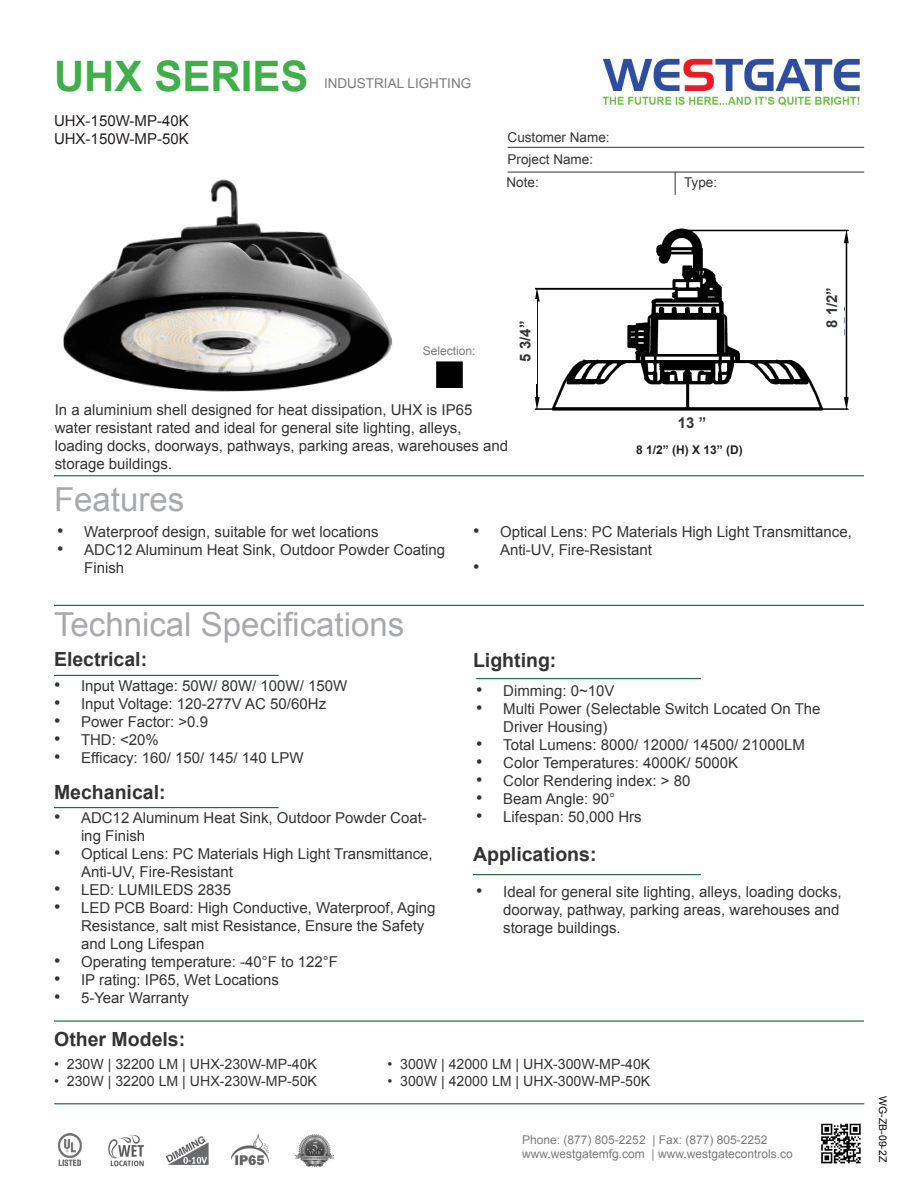
<style>
.page{position:relative;width:918px;height:1188px;background:#fff}
.page>*{position:absolute;margin:0;border:0;box-sizing:border-box;transform-origin:0 0}
.t1{font:700 42px "Arial";color:#40ae49}
.t2{font:33px "Arial";color:#a8a9ad}
.t3{font:700 19.5px "Arial";color:#333}
.t4{font:18px "Arial";color:#333}
.t5{font:15px/18px "Arial";color:#333}
.t6{font:15px "Arial";color:#231f20}
.t7{font:700 15px "Arial";color:#333}
.t8{font:14.1px "Arial";color:#333}
.t9{font:13.5px "Arial";color:#333}
.t10{font:13.5px "Arial";color:#787a7d}
.t11{font:12px "Arial";color:#787a7d}
.t12{font:700 12px "Arial";color:#231f20}
.t13{font:10.5px "Arial";color:#040503}
.s1{font-size:18px}
</style>
<div class="page">
<hr style="left:54px;top:475px;width:810px;height:1px;background:#0d6736">
<hr style="left:508px;top:147px;width:356px;height:1px;background:#333">
<svg style="left:675px;top:173px;width:1px;height:22px"></svg>
<hr style="left:508px;top:172px;width:356px;height:1px;background:#333">
<hr style="left:54px;top:605px;width:810px;height:1px;background:#0d6736">
<hr style="left:54px;top:675px;width:225px;height:1px;background:#0d6736">
<hr style="left:54px;top:807px;width:225px;height:1px;background:#0d6736">
<hr style="left:473px;top:874px;width:228px;height:1px;background:#0d6736">
<img style="left:602px;top:58px;width:258px;height:48px">
<hr style="left:476px;top:678px;width:225px;height:1px;background:#0d6736">
<hr style="left:54px;top:1103px;width:810px;height:1px;background:#0d6736">
<hr style="left:54px;top:1021px;width:810px;height:1px;background:#0d6736">
<div style="left:437px;top:362px;width:25px;height:26px;background:#000"></div>
<img style="left:821px;top:1123px;width:40px;height:41px">
<img style="left:58px;top:1134px;width:24px;height:32px">
<img style="left:231px;top:1134px;width:38px;height:32px">
<img style="left:295px;top:1134px;width:39px;height:33px">
<img style="left:166px;top:1136px;width:43px;height:29px">
<img style="left:108px;top:1134px;width:36px;height:33px">
<img style="left:534px;top:228px;width:315px;height:183px">
<div style="left:519px;top:299px;width:18px;height:84px;background:#fff"></div>
<div style="left:826px;top:274px;width:18px;height:67px;background:#fff"></div>
<img style="left:63px;top:179px;width:330px;height:213px">
<p class="t1" style="left:54px;top:49px;width:256px">UHX SERIES</p>
<p class="t6" style="left:54px;top:111px;width:136px">UHX-150W-MP-40K</p>
<p class="t6" style="left:54px;top:129px;width:136px">UHX-150W-MP-50K</p>
<p class="t10" style="left:324px;top:74px;width:149px">INDUSTRIAL LIGHTING</p>
<p class="t9" style="left:508px;top:128px;width:104px">Customer Name:</p>
<p class="t9" style="left:508px;top:150px;width:87px">Project Name:</p>
<p class="t9" style="left:507px;top:173px;width:34px">Note:</p>
<p class="t9" style="left:684px;top:173px;width:35px">Type:</p>
<p class="t11" style="left:423px;top:343px;width:54px">Selection:</p>
<p class="t7" style="left:515px;top:362px;width:42px;rotate:-90deg">5 3/4”</p>
<p class="t5" style="left:55px;top:401px;width:455px">In a aluminium shell designed for heat dissipation, UHX is IP65 water resistant rated and ideal for general site lighting, alleys, loading docks, doorways, pathways, parking areas, warehouses and storage buildings.</p>
<p class="t2" style="left:54px;top:478px;width:132px">Features</p>
<p class="t7" style="left:678px;top:412px;width:30px">13 ”</p>
<p class="t12" style="left:636px;top:442px;width:108px">8 1/2” (H) X 13” (D)</p>
<p class="t7" style="left:822px;top:328px;width:42px;rotate:-90deg">8 1/2”</p>
<p class="t5" style="left:57px;top:523px;width:323px"><span class="s1">•</span> Waterproof design, suitable for wet locations</p>
<p class="t5" style="left:84px;top:541px;width:362px;text-indent:-27px"><span class="s1">•</span> ADC12 Aluminum Heat Sink, Outdoor Powder Coating<br>Finish</p>
<p class="t2" style="left:54px;top:603px;width:352px">Technical Specifications</p>
<p class="t3" style="left:54px;top:646px;width:95px">Electrical:</p>
<p class="t5" style="left:54px;top:677px;width:295px"><span class="s1">•</span> Input Wattage: 50W/ 80W/ 100W/ 150W</p>
<p class="t5" style="left:54px;top:695px;width:274px"><span class="s1">•</span> Input Voltage: 120-277V AC 50/60Hz</p>
<p class="t5" style="left:54px;top:713px;width:156px"><span class="s1">•</span> Power Factor: &gt;0.9</p>
<p class="t5" style="left:54px;top:731px;width:106px"><span class="s1">•</span> THD: &lt;20%</p>
<p class="t5" style="left:54px;top:749px;width:251px"><span class="s1">•</span> Efficacy: 160/ 150/ 145/ 140 LPW</p>
<p class="t3" style="left:54px;top:779px;width:113px">Mechanical:</p>
<p class="t5" style="left:81px;top:809px;width:347px;text-indent:-27px"><span class="s1">•</span> ADC12 Aluminum Heat Sink, Outdoor Powder Coat&shy;ing Finish</p>
<p class="t5" style="left:81px;top:845px;width:353px;text-indent:-27px"><span class="s1">•</span> Optical Lens: PC Materials High Light Transmittance,<br>Anti-UV, Fire-Resistant</p>
<p class="t5" style="left:54px;top:881px;width:179px"><span class="s1">•</span> LED: LUMILEDS 2835</p>
<p class="t5" style="left:81px;top:899px;width:356px;text-indent:-27px"><span class="s1">•</span> LED PCB Board: High Conductive, Waterproof, Aging<br>Resistance, salt mist Resistance, Ensure the Safety and Long Lifespan</p>
<p class="t5" style="left:54px;top:953px;width:286px"><span class="s1">•</span> Operating temperature: -40°F to 122°F</p>
<p class="t5" style="left:54px;top:971px;width:226px"><span class="s1">•</span> IP rating: IP65, Wet Locations</p>
<p class="t5" style="left:54px;top:989px;width:137px"><span class="s1">•</span> 5-Year Warranty</p>
<p class="t5" style="left:500px;top:523px;width:353px;text-indent:-27px"><span class="s1">•</span> Optical Lens: PC Materials High Light Transmittance,<br>Anti-UV, Fire-Resistant</p>
<p class="t4" style="left:473px;top:555px;width:8px">•</p>
<p class="t3" style="left:473px;top:647px;width:85px">Lighting:</p>
<p class="t5" style="left:476px;top:682px;width:140px"><span class="s1">•</span> Dimming: 0~10V</p>
<p class="t5" style="left:503px;top:700px;width:319px;text-indent:-27px"><span class="s1">•</span> Multi Power (Selectable Switch Located On The<br>Driver Housing)</p>
<p class="t5" style="left:476px;top:736px;width:330px"><span class="s1">•</span> Total Lumens: 8000/ 12000/ 14500/ 21000LM</p>
<p class="t5" style="left:476px;top:754px;width:263px"><span class="s1">•</span> Color Temperatures: 4000K/ 5000K</p>
<p class="t5" style="left:476px;top:772px;width:216px"><span class="s1">•</span> Color Rendering index: &gt; 80</p>
<p class="t5" style="left:476px;top:790px;width:140px"><span class="s1">•</span> Beam Angle: 90°</p>
<p class="t5" style="left:476px;top:808px;width:167px"><span class="s1">•</span> Lifespan: 50,000 Hrs</p>
<p class="t3" style="left:473px;top:841px;width:125px">Applications:</p>
<p class="t5" style="left:503px;top:883px;width:340px;text-indent:-27px"><span class="s1">•</span> Ideal for general site lighting, alleys, loading docks, doorway, pathway, parking areas, warehouses and storage buildings.</p>
<p class="t3" style="left:54px;top:1026px;width:133px">Other Models:</p>
<p class="t8" style="left:54px;top:1055px;width:265px">• 230W | 32200 LM | UHX-230W-MP-40K</p>
<p class="t8" style="left:54px;top:1072px;width:265px">• 230W | 32200 LM | UHX-230W-MP-50K</p>
<p class="t8" style="left:387px;top:1055px;width:265px">• 300W | 42000 LM | UHX-300W-MP-40K</p>
<p class="t8" style="left:387px;top:1072px;width:265px">• 300W | 42000 LM | UHX-300W-MP-50K</p>
<p class="t11" style="left:522px;top:1132px;width:247px">Phone: (877) 805-2252 | Fax: (877) 805-2252</p>
<p class="t11" style="left:522px;top:1146px;width:272px">www.westgatemfg.com | www.westgatecontrols.co</p>
<p class="t13" style="left:890px;top:1096px;width:67px;rotate:90deg">WG-ZB-09-2Z</p>
</div>
